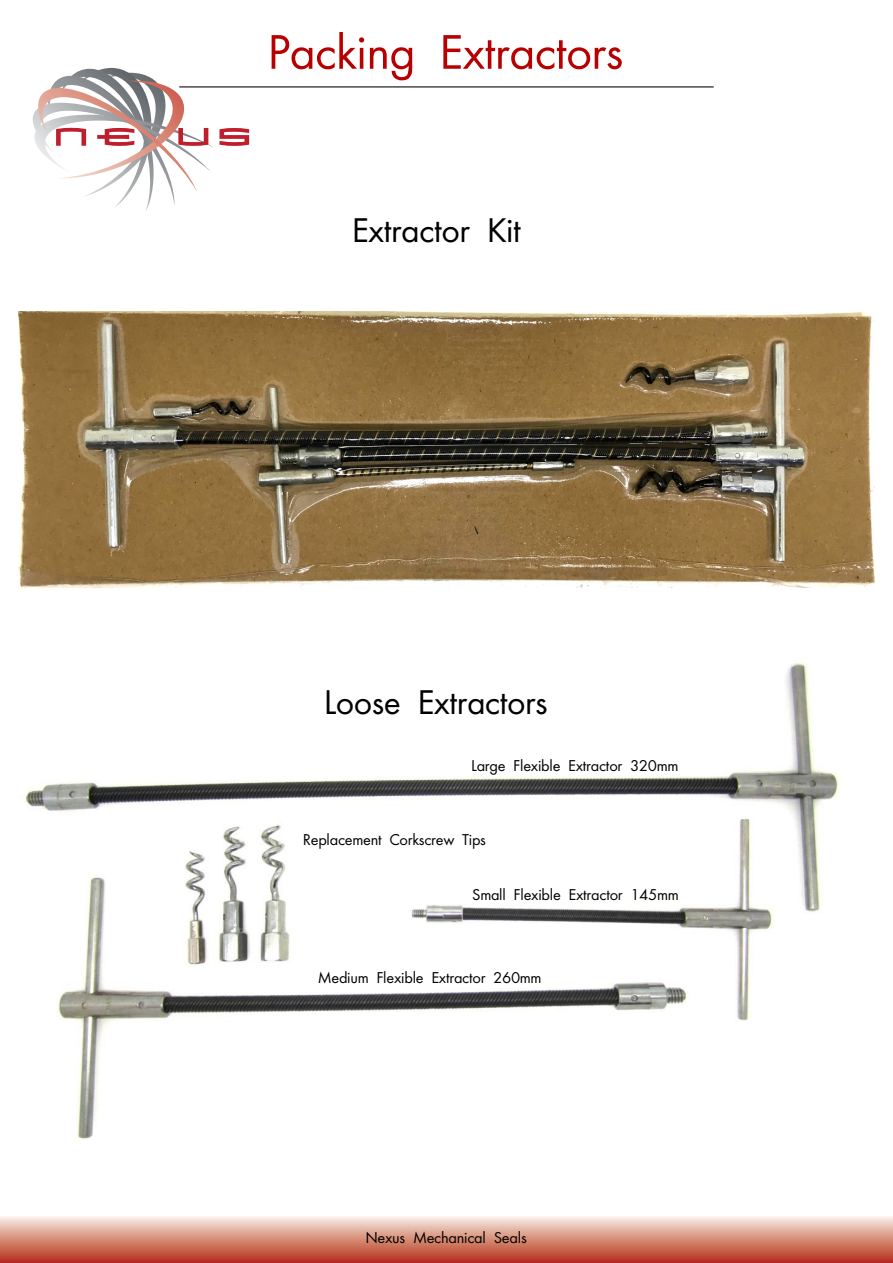
<style>
.page{position:relative;width:893px;height:1263px;background:#fff}
.page>*{position:absolute;margin:0;border:0;box-sizing:border-box;transform-origin:0 0}
.t1{font:51px "Brillant";color:#b80000}
.t2{font:36px "Brillant";color:#000}
.t3{font:16.5px "Brillant";color:#000}
</style>
<div class="page">
<img style="left:24px;top:662px;width:816px;height:478px">
<img style="left:18px;top:312px;width:857px;height:275px">
<svg style="left:0;top:1216px;width:893px;height:47px;background:#d68d7c"></svg>
<hr style="left:179px;top:86px;width:535px;height:1px;background:#000">
<svg style="left:32px;top:68px;width:217px;height:142px"></svg>
<h1 class="t1" style="left:267px;top:25px;width:357px">Packing Extractors</h1>
<h2 class="t2" style="left:352px;top:211px;width:170px">Extractor Kit</h2>
<h2 class="t2" style="left:324px;top:683px;width:225px">Loose Extractors</h2>
<p class="t3" style="left:471px;top:757px;width:209px">Large Flexible Extractor 320mm</p>
<p class="t3" style="left:303px;top:831px;width:184px">Replacement Corkscrew Tips</p>
<p class="t3" style="left:472px;top:886px;width:208px">Small Flexible Extractor 145mm</p>
<p class="t3" style="left:318px;top:969px;width:225px">Medium Flexible Extractor 260mm</p>
<p class="t3" style="left:365px;top:1229px;width:163px">Nexus Mechanical Seals</p>
</div>
